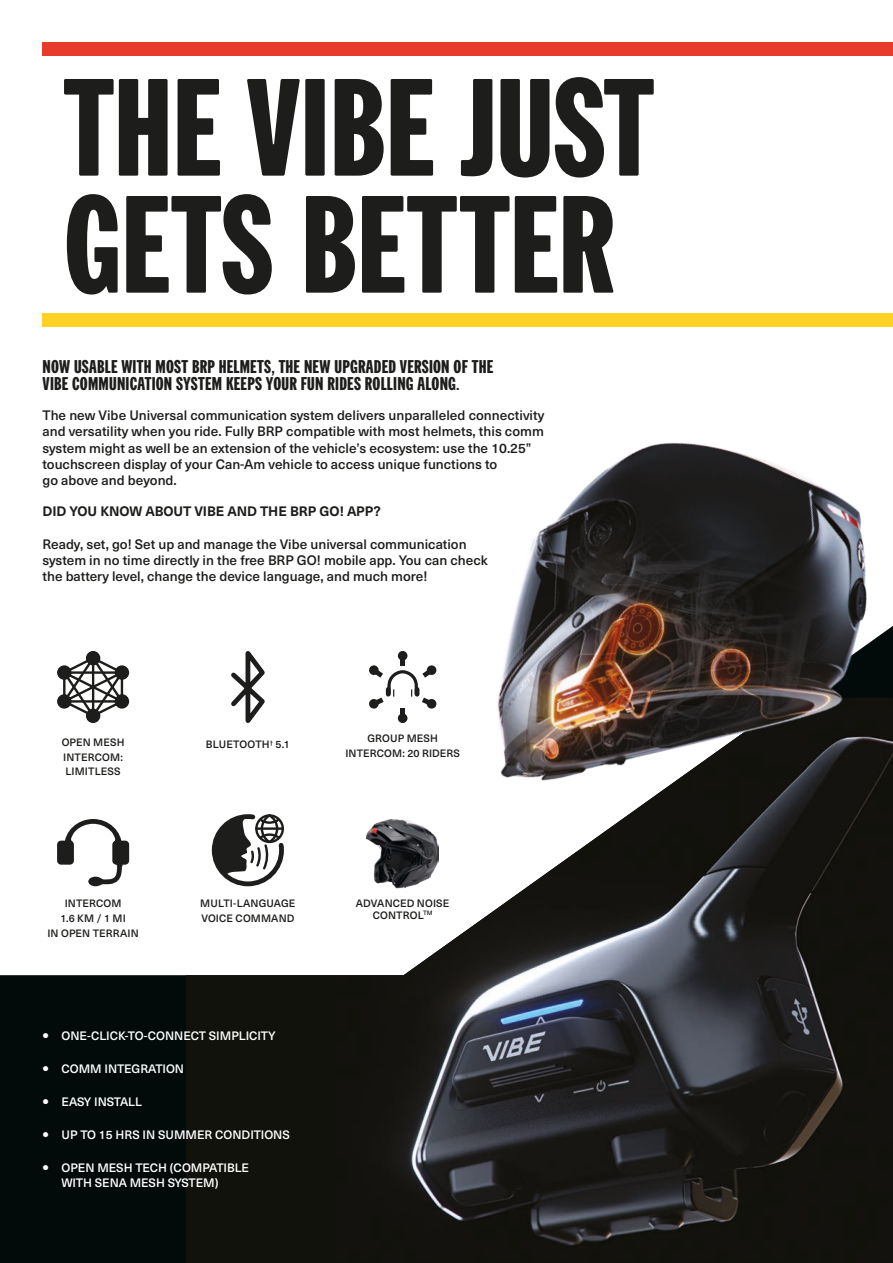
<style>
.page{position:relative;width:893px;height:1263px;background:#fff}
.page>*{position:absolute;margin:0;border:0;box-sizing:border-box;transform-origin:0 0}
.t1{font:700 134.55px/117px "Can Am Gothic";color:#1d1d1b}
.LEGAL_6_7{font:700 18px/16.5px "Can Am Gothic";letter-spacing:.01em;color:#1d1d1b}
.t2{font:700 18px "Neue Haas Unica W1 G";color:#fff}
.LEGAL_6_7-2{font:500 13.5px "Neue Haas Unica W1 G";color:#1d1d1b}
.LEGAL_6_7-3{font:700 13.5px "Neue Haas Unica W1 G";color:#1d1d1b}
.t3{font:500 12px "Neue Haas Unica W1 G";color:#fff}
.Performance_glove{font:500 10.5px/11.7px "Neue Haas Unica W1 G";letter-spacing:.01em;color:#1d1d1b;text-align:center}
</style>
<div class="page">
<svg style="left:0;top:651px;width:186px;height:612px;fill:#020a0a"></svg>
<img style="left:186px;top:847px;width:707px;height:416px">
<div style="left:43px;top:43px;width:850px;height:13px;background:#e73c2c"></div>
<div style="left:43px;top:313px;width:850px;height:13px;background:#ffd122"></div>
<img style="left:348px;top:326px;width:545px;height:633px">
<svg style="left:212px;top:814px;width:72px;height:72px"></svg>
<svg style="left:231px;top:651px;width:34px;height:72px"></svg>
<div style="left:86px;top:651px;width:14px;height:14px;background:#1d1d1b;border-radius:50%"></div>
<svg style="left:57px;top:665px;width:15px;height:15px"></svg>
<svg style="left:57px;top:694px;width:15px;height:15px"></svg>
<svg style="left:115px;top:665px;width:14px;height:15px"></svg>
<svg style="left:115px;top:694px;width:14px;height:15px"></svg>
<div style="left:86px;top:709px;width:14px;height:14px;background:#1d1d1b;border-radius:50%"></div>
<svg style="left:61px;top:655px;width:64px;height:64px"></svg>
<div style="left:398px;top:651px;width:9px;height:9px;background:#1d1d1b;border-radius:50%"></div>
<div style="left:400px;top:656px;width:5px;height:9px;background:#1d1d1b"></div>
<div style="left:398px;top:713px;width:9px;height:10px;background:#1d1d1b;border-radius:50%"></div>
<div style="left:400px;top:709px;width:5px;height:9px;background:#1d1d1b"></div>
<svg style="left:369px;top:665px;width:67px;height:44px"></svg>
<div style="left:57px;top:841px;width:17px;height:24px;background:#1d1d1b;border-radius:4px"></div>
<div style="left:112px;top:841px;width:17px;height:24px;background:#1d1d1b;border-radius:4px"></div>
<div style="left:88px;top:877px;width:15px;height:9px;background:#1d1d1b;border-radius:50%"></div>
<svg style="left:100px;top:862px;width:24px;height:23px"></svg>
<svg style="left:64px;top:819px;width:58px;height:27px"></svg>
<img style="left:367px;top:809px;width:72px;height:81px">
<p class="t1" style="left:64px;top:64px;width:592px">THE VIBE JUST<br>GETS BETTER</p>
<p class="LEGAL_6_7" style="left:43px;top:358px;width:452px">NOW USABLE WITH MOST BRP HELMETS, THE NEW UPGRADED VERSION OF THE<br>VIBE COMMUNICATION SYSTEM KEEPS YOUR FUN RIDES ROLLING ALONG.</p>
<p class="LEGAL_6_7-2" style="left:43px;top:405px;width:503px">The new Vibe Universal communication system delivers unparalleled connectivity</p>
<p class="LEGAL_6_7-2" style="left:43px;top:421px;width:503px">and versatility when you ride. Fully BRP compatible with most helmets, this comm</p>
<p class="LEGAL_6_7-2" style="left:43px;top:438px;width:491px">system might as well be an extension of the vehicle’s ecosystem: use the 10.25”</p>
<p class="LEGAL_6_7-2" style="left:43px;top:454px;width:456px">touchscreen display of your Can-Am vehicle to access unique functions to</p>
<p class="LEGAL_6_7-2" style="left:43px;top:470px;width:136px">go above and beyond.</p>
<p class="LEGAL_6_7-3" style="left:43px;top:501px;width:340px">DID YOU KNOW ABOUT VIBE AND THE BRP GO! APP?</p>
<p class="LEGAL_6_7-2" style="left:43px;top:534px;width:426px">Ready, set, go! Set up and manage the Vibe universal communication</p>
<p class="LEGAL_6_7-2" style="left:43px;top:550px;width:447px">system in no time directly in the free BRP GO! mobile app. You can check</p>
<p class="LEGAL_6_7-2" style="left:43px;top:566px;width:386px">the battery level, change the device language, and much more!</p>
<p class="Performance_glove" style="left:62px;top:735px;width:64px">OPEN MESH</p>
<p class="Performance_glove" style="left:63px;top:750px;width:61px">INTERCOM:</p>
<p class="Performance_glove" style="left:66px;top:765px;width:57px">LIMITLESS</p>
<p class="Performance_glove" style="left:65px;top:897px;width:58px">INTERCOM</p>
<p class="Performance_glove" style="left:60px;top:912px;width:67px">1.6 KM / 1 MI</p>
<p class="Performance_glove" style="left:47px;top:926px;width:93px">IN OPEN TERRAIN</p>
<p class="Performance_glove" style="left:206px;top:738px;width:85px">BLUETOOTH<sup>†</sup> 5.1</p>
<p class="Performance_glove" style="left:200px;top:897px;width:97px">MULTI-LANGUAGE</p>
<p class="Performance_glove" style="left:201px;top:912px;width:95px">VOICE COMMAND</p>
<p class="t2" style="left:43px;top:1021px;width:8px">•</p>
<p class="t2" style="left:43px;top:1054px;width:8px">•</p>
<p class="t2" style="left:43px;top:1087px;width:8px">•</p>
<p class="t2" style="left:43px;top:1120px;width:8px">•</p>
<p class="t2" style="left:43px;top:1153px;width:8px">•</p>
<p class="t3" style="left:62px;top:1027px;width:216px">ONE-CLICK-TO-CONNECT SIMPLICITY</p>
<p class="t3" style="left:62px;top:1059px;width:124px">COMM INTEGRATION</p>
<p class="t3" style="left:62px;top:1093px;width:82px">EASY INSTALL</p>
<p class="t3" style="left:62px;top:1126px;width:230px">UP TO 15 HRS IN SUMMER CONDITIONS</p>
<p class="t3" style="left:62px;top:1159px;width:189px">OPEN MESH TECH (COMPATIBLE</p>
<p class="t3" style="left:62px;top:1174px;width:158px">WITH SENA MESH SYSTEM)</p>
<p class="Performance_glove" style="left:367px;top:732px;width:72px">GROUP MESH</p>
<p class="Performance_glove" style="left:345px;top:747px;width:116px">INTERCOM: 20 RIDERS</p>
<p class="Performance_glove" style="left:356px;top:897px;width:95px">ADVANCED NOISE<br>CONTROL<sup>TM</sup></p>
</div>
